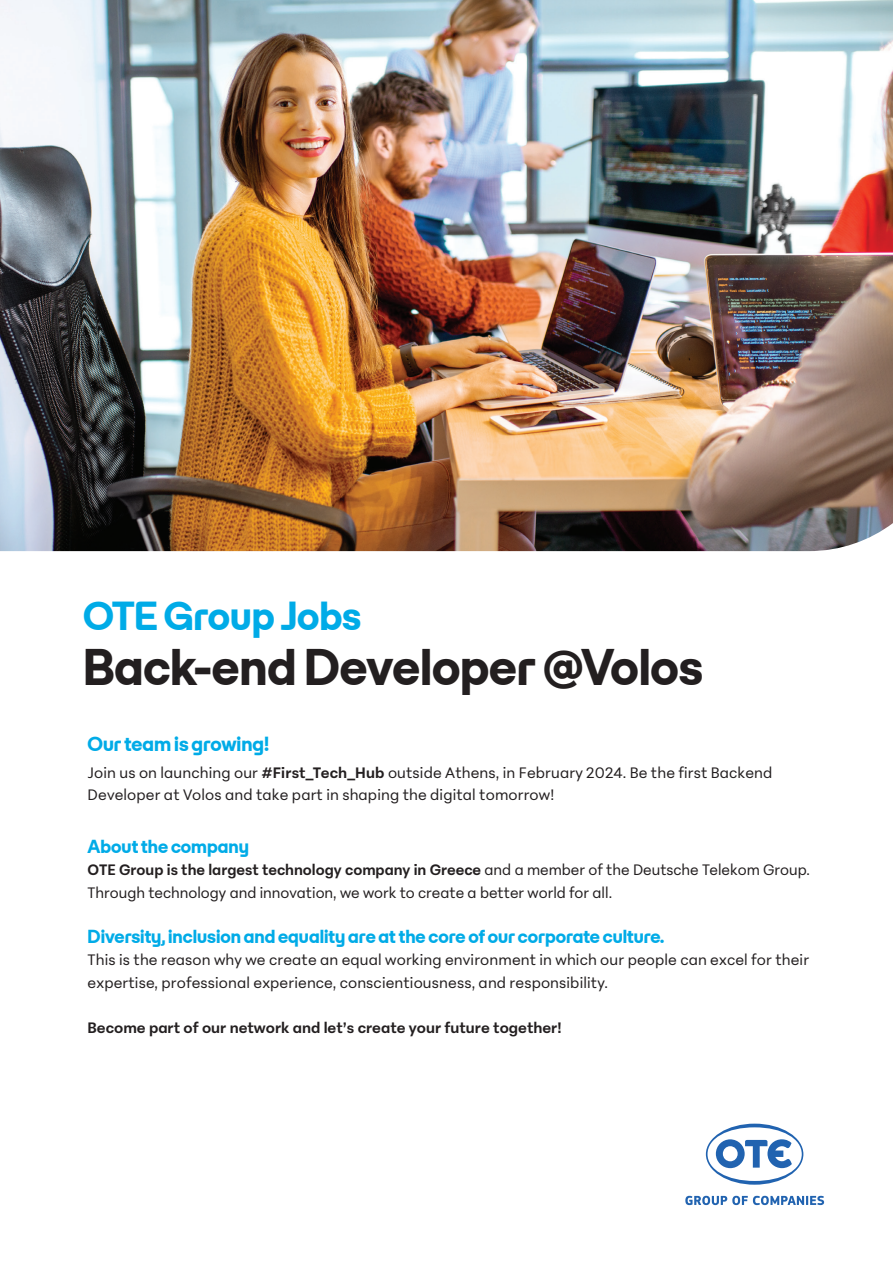
<style>
.page{position:relative;width:893px;height:1263px;background:#fff}
.page>*{position:absolute;margin:0;border:0;box-sizing:border-box;transform-origin:0 0}
.t1{font:700 49.2px "BT Cosmo";letter-spacing:-.005em;color:#231f20}
.t2{font:700 38.7px "BT Cosmo";letter-spacing:-.005em;color:#00abe7}
.t3{font:700 19.5px "BT Cosmo";color:#00abe7}
.t4{font:700 18px "BT Cosmo";color:#00abe7}
.t5{font:15px/22.5px "Peridot PE";letter-spacing:.01em;color:#231f20}
.t6{font:700 15px "Peridot PE";color:#231f20}
.s1{font-weight:700}
</style>
<div class="page">
<img style="left:0;top:0;width:893px;height:551px">
<svg style="left:685px;top:1196px;width:139px;height:9px"></svg>
<svg style="left:706px;top:1124px;width:97px;height:61px"></svg>
<h2 class="t2" style="left:83px;top:591px;width:280px">OTE Group Jobs</h2>
<h1 class="t1" style="left:83px;top:636px;width:621px">Back-end Developer @Volos</h1>
<h3 class="t3" style="left:88px;top:732px;width:183px">Our team is growing!</h3>
<p class="t5" style="left:88px;top:760px;width:686px">Join us on launching our <span class="s1">#First_Tech_Hub</span> outside Athens, in February 2024. Be the first Backend<br>Developer at Volos and take part in shaping the digital tomorrow!</p>
<p class="t4" style="left:88px;top:835px;width:163px">About the company</p>
<p class="t5" style="left:88px;top:857px;width:724px"><span class="s1">OTE Group is the largest technology company in Greece</span> and a member of the Deutsche Telekom Group.<br>Through technology and innovation, we work to create a better world for all.</p>
<p class="t4" style="left:88px;top:925px;width:578px">Diversity, inclusion and equality are at the core of our corporate culture.</p>
<p class="t5" style="left:88px;top:947px;width:723px">This is the reason why we create an equal working environment in which our people can excel for their expertise, professional experience, conscientiousness, and responsibility.</p>
<p class="t6" style="left:88px;top:1015px;width:475px">Become part of our network and let’s create your future together!</p>
</div>
